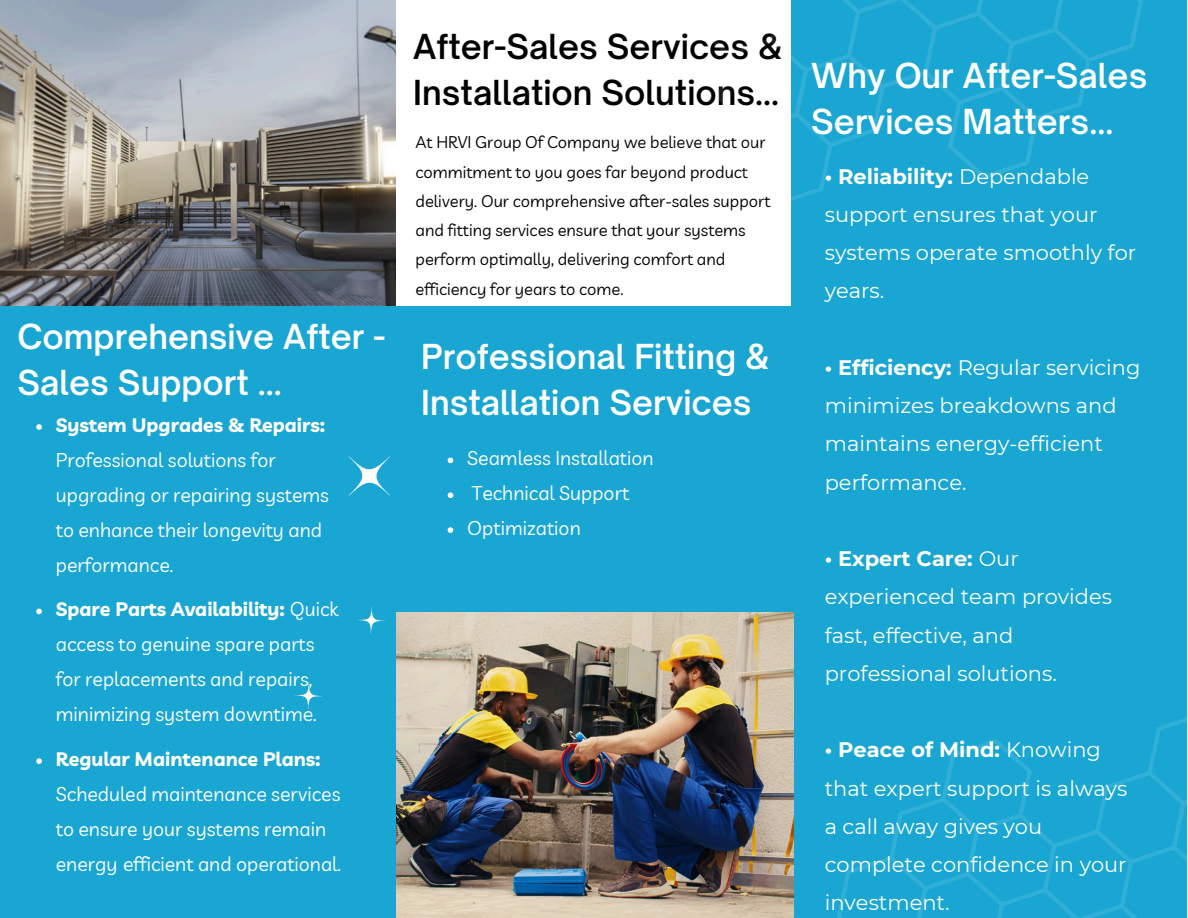
<style>
.page{position:relative;width:1188px;height:918px;background:#fff}
.page>*{position:absolute;margin:0;border:0;box-sizing:border-box;transform-origin:0 0}
.t1{font:600 33px/46.2px "Open Sauce One";color:#fff}
.t2{font:600 33px/46.2px "Open Sauce One";color:#000}
.t3{font:21px/38.2px "Montserrat";color:#fff}
.t4{font:19.5px/34.8px "Livvic";color:#fff}
.t5{font:16.5px/29.2px "Livvic";color:#000}
.s1{font-weight:700}
</style>
<div class="page">
<div style="left:791px;top:0;width:396px;height:917px;background:#19a6d2"></div>
<div style="left:386px;top:306px;width:420px;height:300px;background:#19a6d2"></div>
<div style="left:0;top:0;width:396px;height:917px;background:#19a6d2"></div>
<img style="left:0;top:0;width:396px;height:306px">
<svg style="left:349px;top:456px;width:41px;height:40px"></svg>
<svg style="left:295px;top:682px;width:27px;height:27px"></svg>
<svg style="left:358px;top:607px;width:27px;height:27px"></svg>
<svg style="left:793px;top:612px;width:394px;height:306px"></svg>
<svg style="left:791px;top:0;width:352px;height:201px"></svg>
<img style="left:396px;top:612px;width:397px;height:306px">
<svg style="left:448px;top:458px;width:5px;height:5px"></svg>
<svg style="left:448px;top:492px;width:5px;height:6px"></svg>
<svg style="left:448px;top:527px;width:5px;height:6px"></svg>
<svg style="left:36px;top:424px;width:6px;height:6px"></svg>
<svg style="left:36px;top:609px;width:6px;height:5px"></svg>
<svg style="left:36px;top:758px;width:6px;height:6px"></svg>
<p class="t1" style="left:17px;top:314px;width:369px">Comprehensive After -<br>Sales Support ...</p>
<h2 class="t4" style="left:56px;top:407px;width:275px"><span class="s1">System Upgrades &amp; Repairs:<br></span>Professional solutions for upgrading or repairing systems to enhance their longevity and performance.</h2>
<h2 class="t4" style="left:56px;top:592px;width:284px"><span class="s1">Spare Parts Availability:</span> Quick access to genuine spare parts for replacements and repairs, minimizing system downtime.</h2>
<h2 class="t4" style="left:56px;top:741px;width:287px"><span class="s1">Regular Maintenance Plans:<br></span>Scheduled maintenance services to ensure your systems remain energy efficient and operational.</h2>
<p class="t2" style="left:413px;top:23px;width:371px">After-Sales Services &amp;<br>Installation Solutions...</p>
<p class="t5" style="left:416px;top:127px;width:356px">At HRVI Group Of Company we believe that our commitment to you goes far beyond product delivery. Our comprehensive after-sales support and fitting services ensure that your systems perform optimally, delivering comfort and efficiency for years to come.</p>
<p class="t1" style="left:421px;top:333px;width:350px">Professional Fitting &amp;<br>Installation Services</p>
<p class="t4" style="left:467px;top:441px;width:188px">Seamless Installation</p>
<p class="t4" style="left:472px;top:476px;width:159px">Technical Support</p>
<p class="t4" style="left:467px;top:510px;width:115px">Optimization</p>
<h2 class="t1" style="left:811px;top:53px;width:338px">Why Our After-Sales<br>Services Matters...</h2>
<h1 class="t3" style="left:825px;top:157px;width:313px"><span class="s1">• Reliability:</span> Dependable support ensures that your systems operate smoothly for years.</h1>
<h1 class="t3" style="left:825px;top:348px;width:317px"><span class="s1">• Efficiency:</span> Regular servicing minimizes breakdowns and maintains energy-efficient performance.</h1>
<p class="t3" style="left:825px;top:540px;width:289px"><span class="s1">• Expert Care:</span> Our experienced team provides fast, effective, and professional solutions.</p>
<p class="t3" style="left:825px;top:731px;width:304px"><span class="s1">• Peace of Mind:</span> Knowing that expert support is always a call away gives you complete confidence in your investment.</p>
</div>
